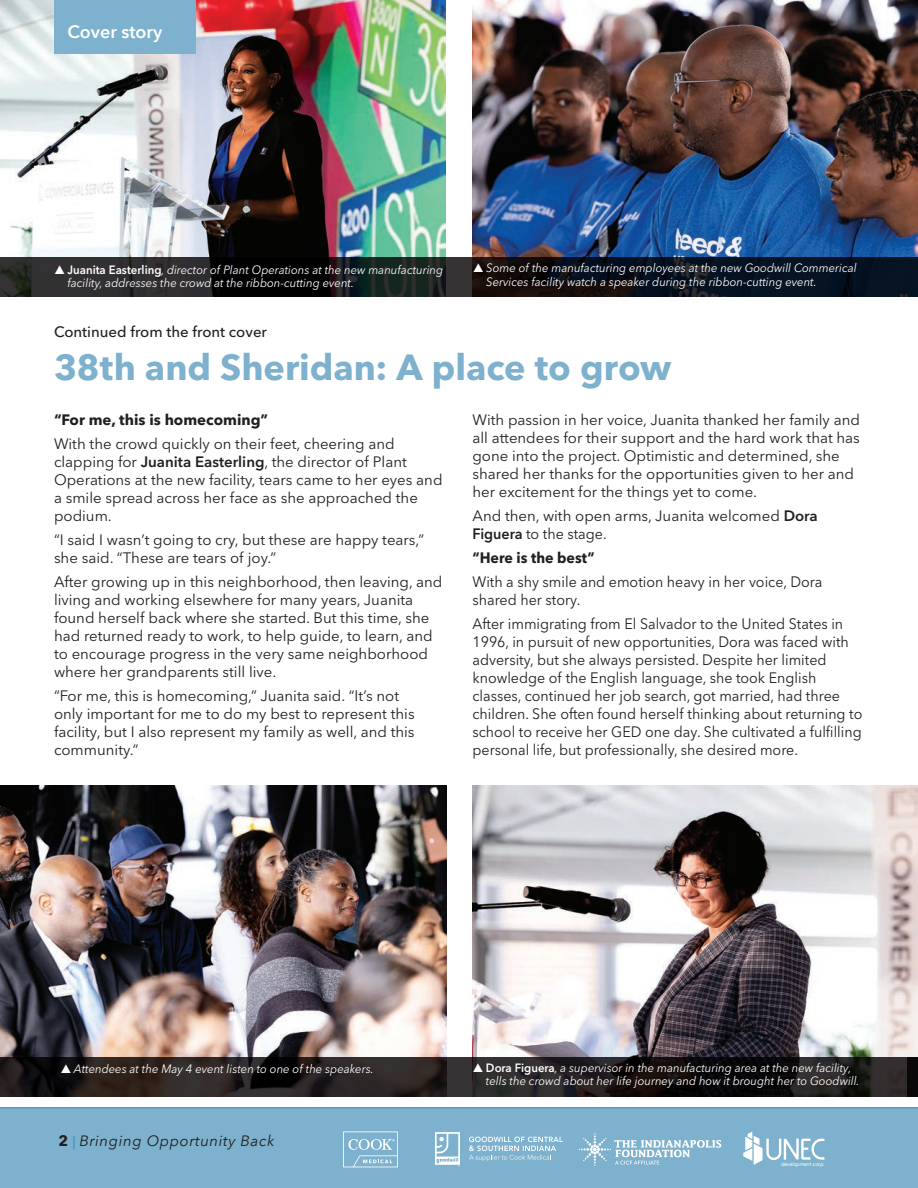
<style>
.page{position:relative;width:918px;height:1188px;background:#fff}
.page>*{position:absolute;margin:0;border:0;box-sizing:border-box;transform-origin:0 0}
.head-avenir-34{font:700 36px "Avenir Next LT Pro";color:#7db1cd}
.avenir-8-9{font:600 18px "Avenir Next";color:#fff}
.Avenir_10-12{font:15px/18px "Avenir Next LT Pro";color:#231f20}
.Avenir_10-12-2{font:15px/18px "Avenir Next LT Pro";color:#231f20;scale:.95 1}
.avenir-8-9-2{font:500 15px "Avenir Next LT Pro";color:#231f20}
.t1{font:italic 15px "Avenir Next";letter-spacing:.04em;color:#231f20}
.Avenir_10-12-3{font:700 15px "Avenir Next LT Pro";color:#231f20}
.Avenir_10-12-4{font:700 15px "Avenir Next LT Pro";color:#231f20;scale:.95 1}
.t2{font:italic 12px/13.5px "Avenir Next LT Pro";color:#fff;scale:.95 1}
.t3{font:italic 5.25px "Helvetica Neue";color:#fff}
.s1{font-weight:600;font-style:normal}
.s2{font-weight:600}
.s3{font-weight:700;font-style:normal}
.s4{font-weight:700;font-style:normal;font-size:13.5px;color:#529cbe}
</style>
<div class="page">
<div style="left:0;top:1107px;width:918px;height:81px;background:#7db1cd"></div>
<img style="left:472px;top:0;width:446px;height:258px">
<img style="left:0;top:0;width:445px;height:258px">
<img style="left:472px;top:785px;width:446px;height:272px">
<img style="left:0;top:785px;width:447px;height:272px">
<svg style="left:469px;top:1137px;width:94px;height:24px;background:#96c0d6"></svg>
<svg style="left:435px;top:1132px;width:25px;height:35px"></svg>
<svg style="left:343px;top:1132px;width:55px;height:35px;background:#93bed5"></svg>
<svg style="left:579px;top:1133px;width:142px;height:33px;background:#95bfd6"></svg>
<svg style="left:743px;top:1132px;width:81px;height:33px"></svg>
<div style="left:54px;top:0;width:142px;height:54px;background:#7db1cd"></div>
<svg style="left:0;top:258px;width:918px;height:39px;background:#15181d"></svg>
<svg style="left:0;top:1057px;width:908px;height:39px;background:#211c1c"></svg>
<div style="left:908px;top:1057px;width:10px;height:39px;background:#0a0808"></div>
<svg style="left:55px;top:265px;width:9px;height:9px"></svg>
<svg style="left:61px;top:1064px;width:10px;height:9px"></svg>
<svg style="left:474px;top:263px;width:9px;height:9px"></svg>
<svg style="left:473px;top:1063px;width:10px;height:9px"></svg>
<p class="avenir-8-9" style="left:68px;top:17px;width:96px">Cover story</p>
<p class="t2" style="left:67px;top:263px;width:397px"><span class="s1">Juanita Easterling</span>, director of Plant Operations at the new manufacturing facility, addresses the crowd at the ribbon-cutting event.</p>
<p class="t2" style="left:486px;top:261px;width:391px">Some of the manufacturing employees at the new Goodwill Commerical<br>Services facility watch a speaker during the ribbon-cutting event.</p>
<p class="avenir-8-9-2" style="left:54px;top:322px;width:215px">Continued from the front cover</p>
<p class="head-avenir-34" style="left:54px;top:345px;width:619px">38th and Sheridan: A place to grow</p>
<p class="Avenir_10-12-3" style="left:54px;top:411px;width:216px">“For me, this is homecoming”</p>
<p class="Avenir_10-12" style="left:54px;top:435px;width:390px">With the crowd quickly on their feet, cheering and clapping for <span class="s2">Juanita Easterling</span>, the director of Plant Operations at the new facility, tears came to her eyes and a smile spread across her face as she approached the podium.</p>
<p class="Avenir_10-12" style="left:54px;top:531px;width:372px">“I said I wasn’t going to cry, but these are happy tears,” she said. “These are tears of joy.”</p>
<p class="Avenir_10-12" style="left:54px;top:573px;width:390px">After growing up in this neighborhood, then leaving, and living and working elsewhere for many years, Juanita found herself back where she started. But this time, she had returned ready to work, to help guide, to learn, and to encourage progress in the very same neighborhood where her grandparents still live.</p>
<p class="Avenir_10-12" style="left:54px;top:687px;width:362px">“For me, this is homecoming,” Juanita said. “It’s not only important for me to do my best to represent this facility, but I also represent my family as well, and this community.”</p>
<p class="Avenir_10-12" style="left:472px;top:411px;width:389px">With passion in her voice, Juanita thanked her family and all attendees for their support and the hard work that has gone into the project. Optimistic and determined, she shared her thanks for the opportunities given to her and her excitement for the things yet to come.</p>
<p class="Avenir_10-12" style="left:472px;top:507px;width:347px">And then, with open arms, Juanita welcomed <span class="s2">Dora<br>Figuera</span> to the stage.</p>
<p class="Avenir_10-12-4" style="left:472px;top:549px;width:130px">“Here is the best”</p>
<p class="Avenir_10-12-2" style="left:472px;top:573px;width:370px">With a shy smile and emotion heavy in her voice, Dora shared her story.</p>
<p class="Avenir_10-12-2" style="left:472px;top:615px;width:412px">After immigrating from El Salvador to the United States in 1996, in pursuit of new opportunities, Dora was faced with adversity, but she always persisted. Despite her limited knowledge of the English language, she took English classes, continued her job search, got married, had three children. She often found herself thinking about returning to school to receive her GED one day. She cultivated a fulfilling personal life, but professionally, she desired more.</p>
<p class="t2" style="left:74px;top:1062px;width:317px">Attendees at the May 4 event listen to one of the speakers.</p>
<p class="t1" style="left:58px;top:1128px;width:218px"><span class="s3">2</span> <span class="s4">|</span> Bringing Opportunity Back</p>
<p class="t2" style="left:486px;top:1061px;width:395px"><span class="s1">Dora Figuera</span>, a supervisor in the manufacturing area at the new facility, tells the crowd about her life journey and how it brought her to Goodwill.</p>
<p class="t3" style="left:781px;top:1161px;width:45px">development corp.</p>
</div>
